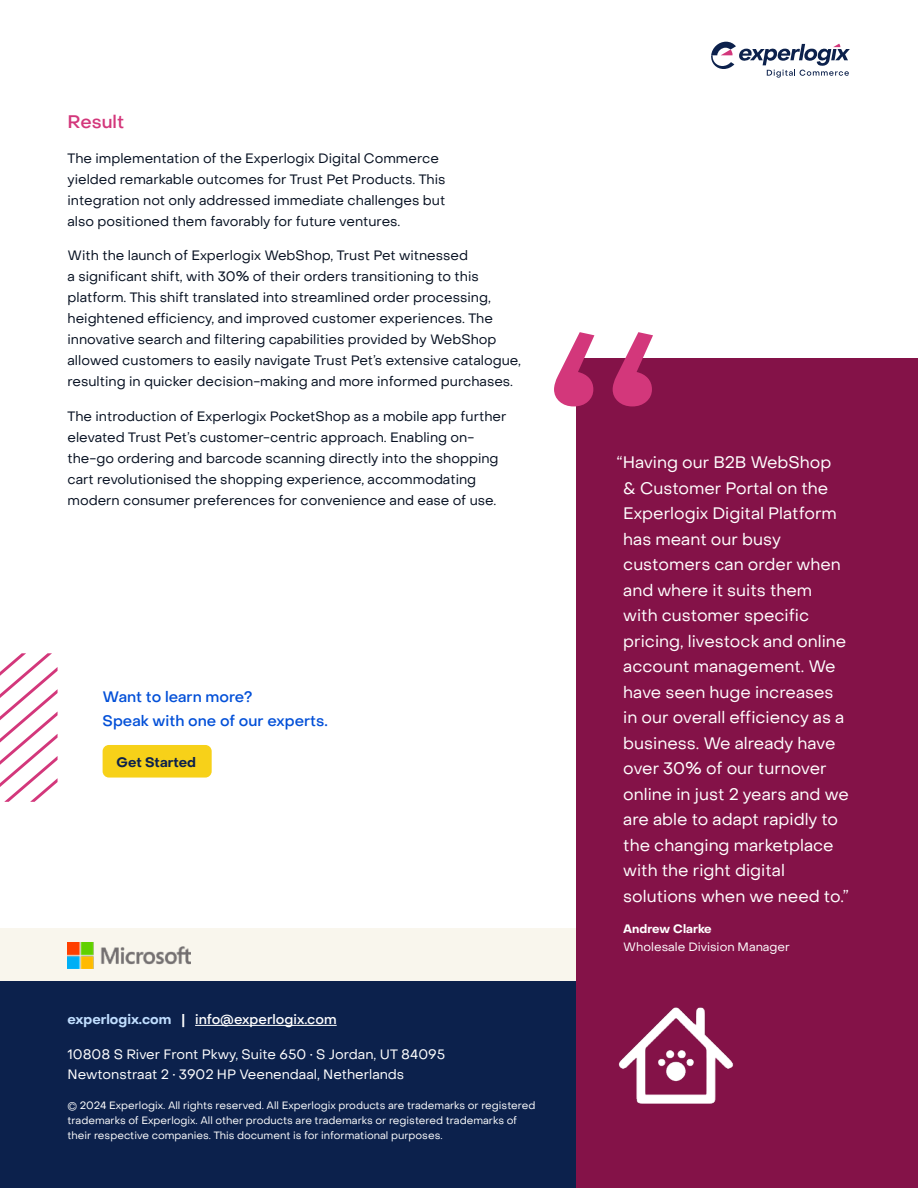
<style>
.page{position:relative;width:918px;height:1188px;background:#fff}
.page>*{position:absolute;margin:0;border:0;box-sizing:border-box;transform-origin:0 0}
.t1{font:500 18px "Object Sans";color:#d3377b}
.Body{font:16.5px/25.5px "Object Sans";color:#fff}
.t2{font:500 15px/24px "Object Sans";color:#0350d8}
.Body-2{font:13.5px/21px "Object Sans";color:#061021}
.Body-3{font:13.5px/19.5px "Object Sans";color:#fff}
.Body-4{font:500 13.5px "Object Sans";color:#fff}
.Body-5{font:700 13.5px "Object Sans";color:#0c214c}
.Body-6{font:12px/18px "Object Sans";color:#fff}
.Body-7{font:10.5px/15px "Object Sans";color:#fff}
.s1{font-weight:700;color:#c0deff}
.s2{font-weight:700}
</style>
<div class="page">
<div style="left:0;top:928px;width:918px;height:53px;background:#f9f6ed"></div>
<div style="left:0;top:981px;width:918px;height:207px;background:#0c214c"></div>
<svg style="left:711px;top:42px;width:139px;height:36px"></svg>
<hr style="left:195px;top:1025px;width:142px;height:1px;background:#fff">
<img style="left:68px;top:942px;width:123px;height:27px">
<div style="left:576px;top:359px;width:342px;height:829px;background:#841248"></div>
<svg style="left:554px;top:332px;width:99px;height:74px"></svg>
<svg style="left:0;top:653px;width:58px;height:149px"></svg>
<div style="left:103px;top:745px;width:109px;height:33px;background:#f7d119;border-radius:6px"></div>
<img style="left:618px;top:1007px;width:116px;height:97px">
<h3 class="t1" style="left:68px;top:111px;width:58px">Result</h3>
<p class="Body-2" style="left:68px;top:147px;width:380px">The implementation of the Experlogix Digital Commerce yielded remarkable outcomes for Trust Pet Products. This integration not only addressed immediate challenges but also positioned them favorably for future ventures.</p>
<p class="Body-2" style="left:68px;top:245px;width:455px">With the launch of Experlogix WebShop, Trust Pet witnessed<br>a significant shift, with 30% of their orders transitioning to this platform. This shift translated into streamlined order processing, heightened efficiency, and improved customer experiences. The innovative search and filtering capabilities provided by WebShop allowed customers to easily navigate Trust Pet’s extensive catalogue, resulting in quicker decision-making and more informed purchases.</p>
<p class="Body-2" style="left:68px;top:405px;width:440px">The introduction of Experlogix PocketShop as a mobile app further elevated Trust Pet’s customer-centric approach. Enabling on&shy;the-go ordering and barcode scanning directly into the shopping cart revolutionised the shopping experience, accommodating modern consumer preferences for convenience and ease of use.</p>
<h3 class="t2" style="left:103px;top:685px;width:227px">Want to learn more?<br>Speak with one of our experts.</h3>
<p class="Body-5" style="left:117px;top:754px;width:81px">Get Started</p>
<p class="Body-4" style="left:68px;top:1011px;width:271px"><span class="s1">experlogix.com</span> <span class="s2">|</span> info@experlogix.com</p>
<p class="Body-3" style="left:68px;top:1045px;width:379px">10808 S River Front Pkwy, Suite 650 • S Jordan, UT 84095<br>Newtonstraat 2 • 3902 HP Veenendaal, Netherlands</p>
<p class="Body-7" style="left:68px;top:1098px;width:470px">© 2024 Experlogix. All rights reserved. All Experlogix products are trademarks or registered trademarks of Experlogix. All other products are trademarks or registered trademarks of their respective companies. This document is for informational purposes.</p>
<p class="Body" style="left:623px;top:450px;width:227px;text-indent:-7px">“Having our B2B WebShop<br>&amp; Customer Portal on the<br>Experlogix Digital Platform has meant our busy customers can order when and where it suits them with customer specific pricing, livestock and online account management. We have seen huge increases in our overall efficiency as a business. We already have over 30% of our turnover online in just 2 years and we are able to adapt rapidly to the changing marketplace with the right digital solutions when we need to.”</p>
<p class="Body-6" style="left:623px;top:920px;width:168px"><span class="s2">Andrew Clarke<br></span>Wholesale Division Manager</p>
</div>
